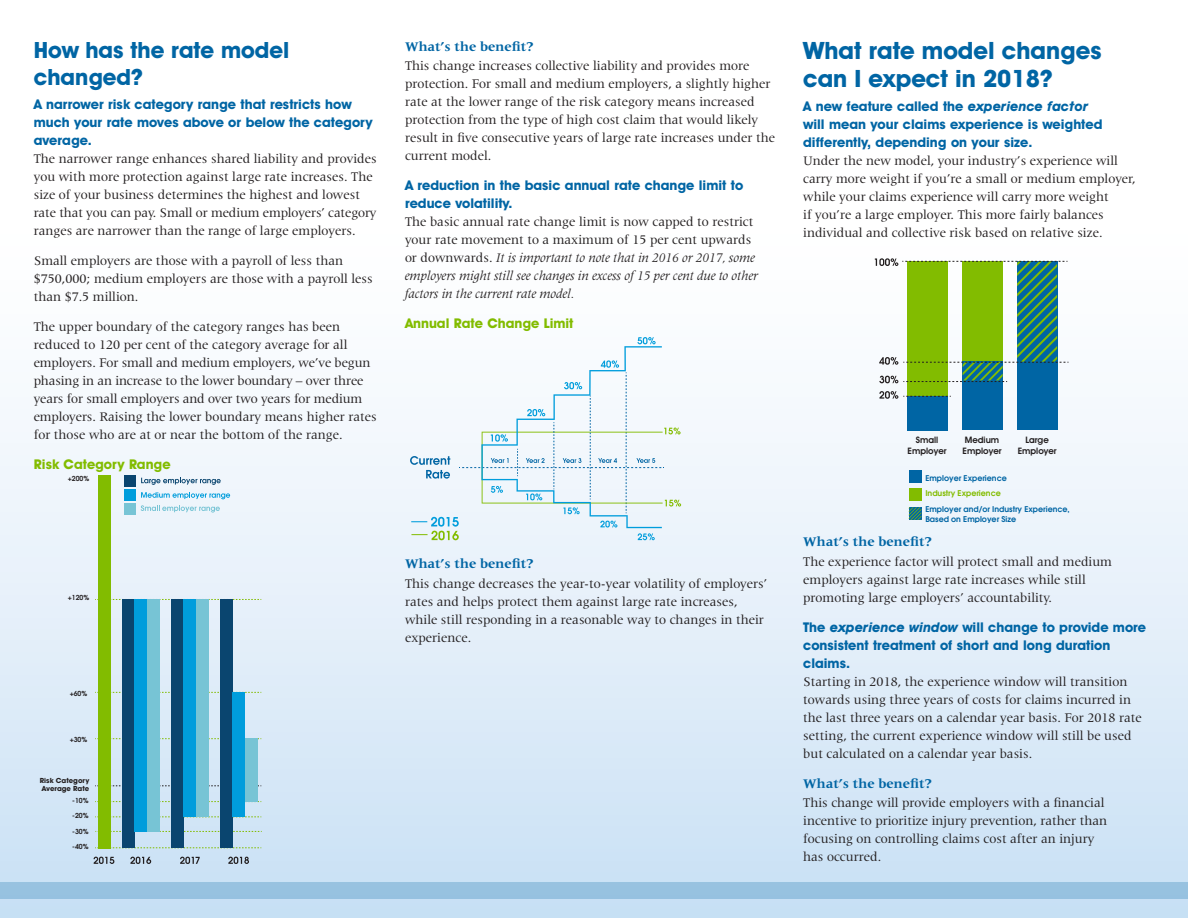
<style>
.page{position:relative;width:1188px;height:918px;background:#fff}
.page>*{position:absolute;margin:0;border:0;box-sizing:border-box;transform-origin:0 0}
.t1{font:700 24px/28.5px "Avant Garde IT Cby BT";color:#0065a4}
.t2{font:700 22.5px/27px "Avant Garde IT Cby BT";color:#0065a4}
.t3{font:13.5px/18px "Latin 725 BT";color:#231f20}
.t4{font:700 13.5px/18px "Avant Garde IT Cby BT";color:#0065a4}
.t5{font:italic 13.5px/18px "Latin 725 BT";color:#231f20}
.t6{font:700 13.5px "Latin 725 BT";color:#0065a4}
.t7{font:700 13.5px "Avant Garde IT Cby BT";color:#82bc00}
.t8{font:600 9px/10.8px "Avant Garde IT Cby BT";color:#231f20;text-align:center}
.t9{font:600 7.95px/9.4px "Avant Garde";color:#0065a4}
.t10{font:600 7.95px "Avant Garde";color:#82bc00}
.t11{font:600 6.9px "Avant Garde";color:#231f20}
.t12{font:700 6.9px/8.2px "Avant Garde";color:#231f20}
.s1{font-style:normal}
.s2{font-style:italic}
</style>
<div class="page">
<div style="left:0;top:202px;width:1188px;height:716px;background:linear-gradient(to bottom,#fff,#cae1f4)"></div>
<div style="left:0;top:882px;width:1188px;height:16px;background:#97c2e0"></div>
<svg style="left:95px;top:831px;width:167px;height:1px"></svg>
<svg style="left:95px;top:786px;width:167px;height:1px"></svg>
<svg style="left:95px;top:599px;width:167px;height:1px"></svg>
<svg style="left:95px;top:692px;width:167px;height:1px"></svg>
<svg style="left:95px;top:738px;width:167px;height:1px"></svg>
<svg style="left:95px;top:801px;width:167px;height:1px"></svg>
<svg style="left:95px;top:816px;width:167px;height:1px"></svg>
<svg style="left:95px;top:847px;width:167px;height:1px"></svg>
<div style="left:220px;top:600px;width:13px;height:248px;background:#0a456f"></div>
<div style="left:233px;top:692px;width:12px;height:125px;background:#009ddc"></div>
<div style="left:245px;top:739px;width:12px;height:63px;background:#77c4d5"></div>
<svg style="left:228px;top:857px;width:21px;height:7px"></svg>
<div style="left:99px;top:475px;width:12px;height:373px;background:#82bc00"></div>
<svg style="left:94px;top:857px;width:20px;height:7px"></svg>
<svg style="left:141px;top:505px;width:79px;height:8px"></svg>
<svg style="left:141px;top:492px;width:89px;height:7px"></svg>
<svg style="left:141px;top:478px;width:80px;height:7px"></svg>
<div style="left:125px;top:475px;width:11px;height:11px;background:#0a456f"></div>
<div style="left:125px;top:489px;width:11px;height:11px;background:#009ddc"></div>
<div style="left:125px;top:503px;width:11px;height:11px;background:#77c4d5"></div>
<svg style="left:180px;top:857px;width:20px;height:7px"></svg>
<div style="left:172px;top:599px;width:12px;height:249px;background:#0a456f"></div>
<div style="left:184px;top:599px;width:12px;height:218px;background:#009ddc"></div>
<div style="left:196px;top:599px;width:12px;height:218px;background:#77c4d5"></div>
<svg style="left:130px;top:857px;width:21px;height:7px"></svg>
<div style="left:122px;top:599px;width:13px;height:249px;background:#0a456f"></div>
<div style="left:135px;top:599px;width:12px;height:232px;background:#009ddc"></div>
<div style="left:147px;top:599px;width:12px;height:232px;background:#77c4d5"></div>
<svg style="left:410px;top:337px;width:271px;height:203px"></svg>
<div style="left:909px;top:470px;width:12px;height:12px;background:#0065a4"></div>
<div style="left:909px;top:489px;width:12px;height:12px;background:#82bc00"></div>
<svg style="left:909px;top:507px;width:13px;height:13px"></svg>
<div style="left:908px;top:261px;width:40px;height:170px;background:#82bc00"></div>
<div style="left:908px;top:396px;width:40px;height:35px;background:#0065a4"></div>
<div style="left:963px;top:379px;width:40px;height:51px;background:#0065a4"></div>
<div style="left:1017px;top:261px;width:40px;height:169px;background:#0065a4"></div>
<svg style="left:875px;top:258px;width:193px;height:125px"></svg>
<svg style="left:879px;top:391px;width:72px;height:8px"></svg>
<h2 class="t2" style="left:34px;top:36px;width:257px">How has the rate model changed?</h2>
<p class="t4" style="left:34px;top:95px;width:340px">A narrower risk category range that restricts how much your rate moves above or below the category average.</p>
<p class="t3" style="left:34px;top:149px;width:344px">The narrower range enhances shared liability and provides you with more protection against large rate increases. The size of your business determines the highest and lowest rate that you can pay. Small or medium employers’ category ranges are narrower than the range of large employers.</p>
<p class="t3" style="left:34px;top:251px;width:341px">Small employers are those with a payroll of less than $750,000; medium employers are those with a payroll less than $7.5 million.</p>
<p class="t3" style="left:34px;top:317px;width:345px">The upper boundary of the category ranges has been reduced to 120 per cent of the category average for all employers. For small and medium employers, we’ve begun phasing in an increase to the lower boundary – over three years for small employers and over two years for medium employers. Raising the lower boundary means higher rates for those who are at or near the bottom of the range.</p>
<p class="t7" style="left:34px;top:456px;width:138px">Risk Category Range</p>
<p class="t11" style="left:68px;top:474px;width:23px">+200%</p>
<p class="t6" style="left:405px;top:39px;width:130px">What’s the benefit?</p>
<p class="t3" style="left:405px;top:57px;width:372px">This change increases collective liability and provides more protection. For small and medium employers, a slightly higher rate at the lower range of the risk category means increased protection from the type of high cost claim that would likely result in five consecutive years of large rate increases under the current model.</p>
<p class="t4" style="left:405px;top:176px;width:340px">A reduction in the basic annual rate change limit to reduce volatility.</p>
<p class="t5" style="left:405px;top:213px;width:355px"><span class="s1">The basic annual rate change limit is now capped to restrict your rate movement to a maximum of 15 per cent upwards or downwards.</span> It is important to note that in 2016 or 2017, some employers might still see changes in excess of 15 per cent due to other factors in the current rate model.</p>
<p class="t7" style="left:405px;top:315px;width:170px">Annual Rate Change Limit</p>
<p class="t11" style="left:68px;top:593px;width:23px">+120%</p>
<p class="t11" style="left:70px;top:689px;width:19px">+60%</p>
<p class="t11" style="left:70px;top:735px;width:19px">+30%</p>
<p class="t12" style="left:40px;top:776px;width:51px">Risk Category<br>Average Rate</p>
<p class="t11" style="left:72px;top:796px;width:18px">-10%</p>
<p class="t11" style="left:72px;top:811px;width:18px">-20%</p>
<p class="t11" style="left:72px;top:842px;width:18px">-40%</p>
<p class="t11" style="left:72px;top:827px;width:18px">-30%</p>
<p class="t6" style="left:405px;top:556px;width:130px">What’s the benefit?</p>
<p class="t3" style="left:405px;top:574px;width:364px">This change decreases the year-to-year volatility of employers’ rates and helps protect them against large rate increases, while still responding in a reasonable way to changes in their experience.</p>
<h1 class="t1" style="left:803px;top:36px;width:300px">What rate model changes can I expect in 2018?</h1>
<p class="t4" style="left:803px;top:97px;width:301px">A new feature called the <span class="s2">experience factor </span>will mean your claims experience is weighted differently, depending on your size.</p>
<p class="t3" style="left:803px;top:152px;width:334px">Under the new model, your industry’s experience will carry more weight if you’re a small or medium employer, while your claims experience will carry more weight<br>if you’re a large employer. This more fairly balances individual and collective risk based on relative size.</p>
<p class="t8" style="left:908px;top:434px;width:40px">Small<br>Employer</p>
<p class="t8" style="left:963px;top:434px;width:40px;text-align:left">Medium<br>Employer</p>
<p class="t8" style="left:1018px;top:434px;width:40px">Large<br>Employer</p>
<p class="t9" style="left:925px;top:473px;width:83px">Employer Experience</p>
<p class="t10" style="left:925px;top:488px;width:77px">Industry Experience</p>
<p class="t9" style="left:925px;top:505px;width:146px">Employer and/or Industry Experience,<br>Based on Employer Size</p>
<p class="t6" style="left:803px;top:534px;width:130px">What’s the benefit?</p>
<p class="t3" style="left:803px;top:553px;width:310px">The experience factor will protect small and medium employers against large rate increases while still promoting large employers’ accountability.</p>
<p class="t4" style="left:803px;top:618px;width:344px">The <span class="s2">experience window</span> will change to provide more consistent treatment of short and long duration claims.</p>
<p class="t3" style="left:803px;top:673px;width:340px">Starting in 2018, the experience window will transition towards using three years of costs for claims incurred in the last three years on a calendar year basis. For 2018 rate setting, the current experience window will still be used but calculated on a calendar year basis.</p>
<p class="t6" style="left:803px;top:776px;width:130px">What’s the benefit?</p>
<p class="t3" style="left:803px;top:794px;width:305px">This change will provide employers with a financial incentive to prioritize injury prevention, rather than focusing on controlling claims cost after an injury has occurred.</p>
</div>
